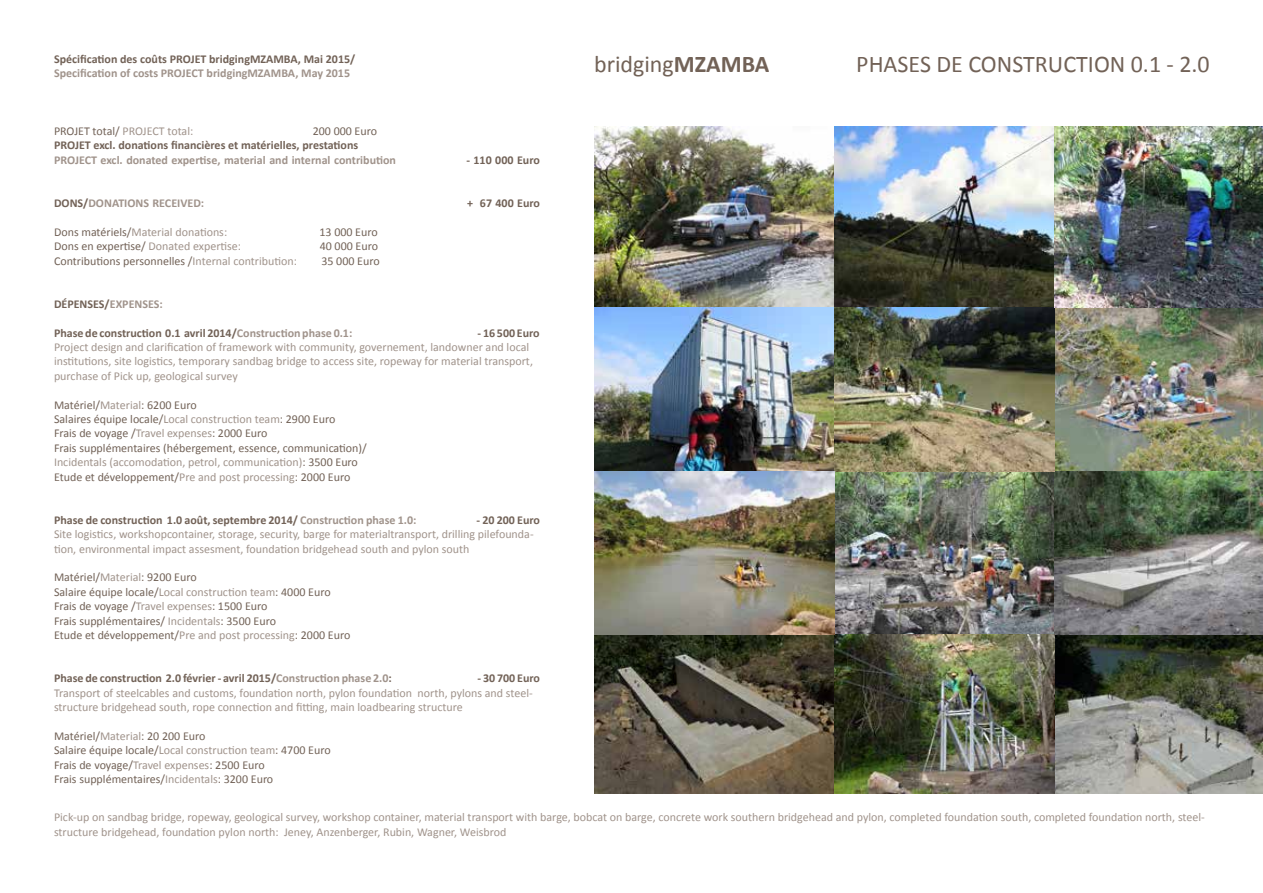
<style>
.page{position:relative;width:1263px;height:893px;background:#fff}
.page>*{position:absolute;margin:0;border:0;box-sizing:border-box;transform-origin:0 0}
.t1{font:24px "Calibri";color:#726257}
.t2{font:12px/14.4px "Calibri";color:#a0938b}
.t3{font:12px/14.4px "Calibri";color:#726257}
.t4{font:700 12px "Calibri";color:#726257}
.t5{font:700 12px "Calibri";color:#a0938b}
.s1{color:#726257}
.s2{color:#a0938b}
.s3{font-weight:700}
</style>
<div class="page">
<img style="left:594px;top:126px;width:669px;height:181px">
<img style="left:1054px;top:307px;width:209px;height:165px">
<img style="left:594px;top:472px;width:460px;height:163px">
<img style="left:1054px;top:635px;width:209px;height:159px">
<img style="left:1054px;top:472px;width:209px;height:163px">
<img style="left:594px;top:632px;width:240px;height:162px">
<img style="left:834px;top:635px;width:220px;height:159px">
<img style="left:594px;top:307px;width:460px;height:165px">
<p class="t4" style="left:54px;top:52px;width:303px">Spécification des coûts PROJET bridgingMZAMBA, Mai 2015/</p>
<p class="t5" style="left:54px;top:66px;width:298px">Specification of costs PROJECT bridgingMZAMBA, May 2015</p>
<p class="t2" style="left:54px;top:123px;width:141px"><span class="s1">PROJET total/</span> PROJECT total:</p>
<p class="t3" style="left:313px;top:123px;width:66px">200 000 Euro</p>
<p class="t4" style="left:54px;top:138px;width:306px">PROJET excl. donations financières et matérielles, prestations</p>
<p class="t5" style="left:54px;top:152px;width:343px">PROJECT excl. donated expertise, material and internal contribution</p>
<p class="t4" style="left:466px;top:152px;width:75px">- 110 000 Euro</p>
<p class="t5" style="left:54px;top:196px;width:152px"><span class="s1">DONS/</span>DONATIONS RECEIVED:</p>
<p class="t4" style="left:467px;top:196px;width:74px">+ 67 400 Euro</p>
<p class="t2" style="left:54px;top:224px;width:175px"><span class="s1">Dons matériels/</span>Material donations:</p>
<p class="t3" style="left:319px;top:224px;width:60px">13 000 Euro</p>
<p class="t2" style="left:54px;top:238px;width:189px"><span class="s1">Dons en expertise/</span> Donated expertise:</p>
<p class="t3" style="left:320px;top:238px;width:60px">40 000 Euro</p>
<p class="t3" style="left:54px;top:253px;width:244px">Contributions personnelles /<span class="s2">Internal contribution:</span></p>
<p class="t3" style="left:321px;top:253px;width:60px">35 000 Euro</p>
<p class="t4" style="left:54px;top:296px;width:110px">DÉPENSES/<span class="s2">EXPENSES:</span></p>
<p class="t4" style="left:54px;top:325px;width:300px">Phase de construction 0.1 avril 2014/<span class="s2">Construction phase 0.1:</span></p>
<p class="t4" style="left:478px;top:325px;width:64px">- 16 500 Euro</p>
<p class="t2" style="left:54px;top:339px;width:480px">Project design and clarification of framework with community, governement, landowner and local institutions, site logistics, temporary sandbag bridge to access site, ropeway for material transport, purchase of Pick up, geological survey</p>
<p class="t3" style="left:54px;top:397px;width:314px">Matériel/<span class="s2">Material</span>: 6200 Euro<br>Salaires équipe locale/<span class="s2">Local construction team</span>: 2900 Euro<br>Frais de voyage /<span class="s2">Travel expenses</span>: 2000 Euro<br>Frais supplémentaires (hébergement, essence, communication)/ <span class="s2">Incidentals (accomodation, petrol, communication)</span>: 3500 Euro Etude et développement/<span class="s2">Pre and post processing</span>: 2000 Euro</p>
<p class="t4" style="left:54px;top:512px;width:364px">Phase de construction 1.0 août, septembre 2014/ <span class="s2">Construction phase 1.0:</span></p>
<p class="t4" style="left:477px;top:512px;width:65px">- 20 200 Euro</p>
<p class="t2" style="left:54px;top:526px;width:481px">Site logistics, workshopcontainer, storage, security, barge for materialtransport, drilling pilefounda&shy;tion, environmental impact assesment, foundation bridgehead south and pylon south</p>
<p class="t3" style="left:54px;top:570px;width:298px">Matériel/<span class="s2">Material</span>: 9200 Euro<br>Salaire équipe locale/<span class="s2">Local construction team</span>: 4000 Euro Frais de voyage /<span class="s2">Travel expenses</span>: 1500 Euro<br>Frais supplémentaires/ <span class="s2">Incidentals</span>: 3500 Euro<br>Etude et développement/<span class="s2">Pre and post processing</span>: 2000 Euro</p>
<p class="t4" style="left:54px;top:671px;width:339px">Phase de construction 2.0 février - avril 2015/<span class="s2">Construction phase 2.0</span>:</p>
<p class="t4" style="left:477px;top:671px;width:64px">- 30 700 Euro</p>
<p class="t2" style="left:54px;top:685px;width:480px">Transport of steelcables and customs, foundation north, pylon foundation north, pylons and steel&shy;structure bridgehead south, rope connection and fitting, main loadbearing structure</p>
<p class="t3" style="left:54px;top:728px;width:278px">Matériel/<span class="s2">Material</span>: 20 200 Euro<br>Salaire équipe locale/<span class="s2">Local construction team</span>: 4700 Euro Frais de voyage/<span class="s2">Travel expenses</span>: 2500 Euro<br>Frais supplémentaires/<span class="s2">Incidentals</span>: 3200 Euro</p>
<h1 class="t1" style="left:594px;top:49px;width:177px">bridging<span class="s3">MZAMBA</span></h1>
<h1 class="t1" style="left:856px;top:49px;width:355px">PHASES DE CONSTRUCTION 0.1 - 2.0</h1>
<p class="t2" style="left:54px;top:809px;width:1152px;line-height:15px">Pick-up on sandbag bridge, ropeway, geological survey, workshop container, material transport with barge, bobcat on barge, concrete work southern bridgehead and pylon, completed foundation south, completed foundation north, steel&shy;structure bridgehead, foundation pylon north: Jeney, Anzenberger, Rubin, Wagner, Weisbrod</p>
</div>
